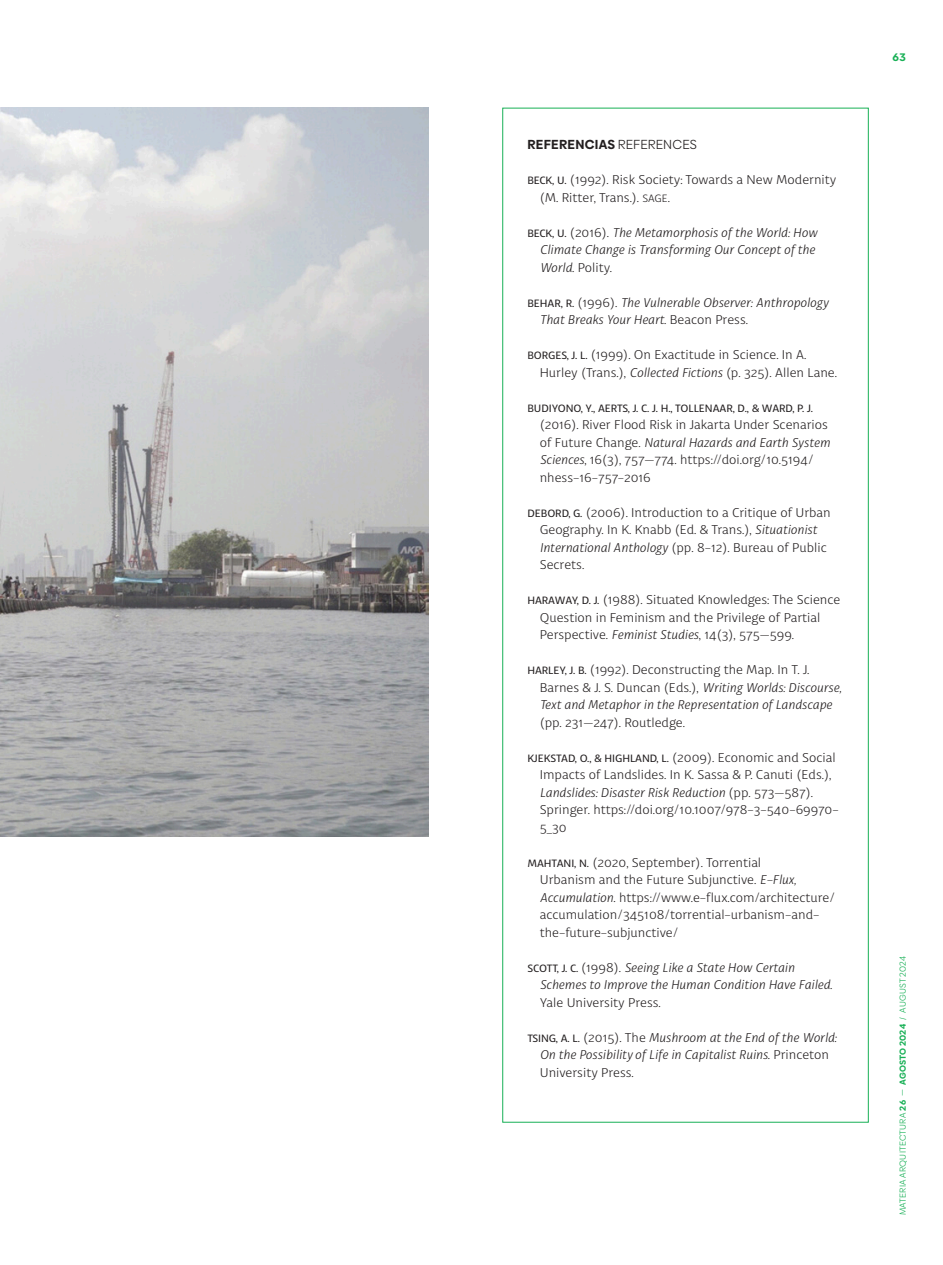
<style>
.page{position:relative;width:943px;height:1265px;background:#fff}
.page>*{position:absolute;margin:0;border:0;box-sizing:border-box;transform-origin:0 0}
.t1{font:300 13.12px/17.5px "Trust Sans";color:#231f20}
.t2{font:italic 300 13.12px/17.5px "Trust Sans";color:#231f20}
.t3{font:700 13.12px "Biennale";letter-spacing:.025em;color:#231f20}
.t4{font:10.85px "Trust Sans";letter-spacing:-.005em;color:#231f20}
.t5{font:700 10.85px "Biennale";color:#18b056}
.t6{font:8.75px "Biennale";letter-spacing:.025em;color:#18b056}
.s1{font-weight:400}
.s2{font-weight:400;font-size:10.85px}
.s3{font-size:10.85px}
.s4{font-weight:400;font-style:normal;font-size:10.85px}
.s5{font-style:normal}
.s6{font-style:italic}
.s7{font-weight:300;font-size:13.12px}
.s8{font-weight:700}
</style>
<div class="page">
<img style="left:0;top:108px;width:428px;height:728px">
<p class="t3" style="left:527px;top:136px;width:171px">REFERENCIAS <span class="s1">REFERENCES</span></p>
<p class="t1" style="left:539px;top:170px;width:298px;text-indent:-12px"><span class="s2">BECK, U.</span> (1992). Risk Society: Towards a New Modernity (M. Ritter, Trans.). <span class="s3">SAGE</span>.</p>
<p class="t2" style="left:539px;top:223px;width:279px;text-indent:-12px"><span class="s4">BECK, U.</span> <span class="s5">(2016).</span> The Metamorphosis of the World: How<br>Climate Change is Transforming Our Concept of the<br>World<span class="s5">. Polity.</span></p>
<p class="t2" style="left:539px;top:293px;width:290px;text-indent:-12px"><span class="s4">BEHAR, R.</span> <span class="s5">(1996).</span> The Vulnerable Observer: Anthropology<br>That Breaks Your Heart<span class="s5">. Beacon Press.</span></p>
<p class="t1" style="left:539px;top:345px;width:299px;text-indent:-12px"><span class="s2">BORGES, J. L.</span> (1999). On Exactitude in Science. In A.<br>Hurley (Trans.), <span class="s6">Collected Fictions</span> (p. 325). Allen Lane.</p>
<p class="t4" style="left:527px;top:400px;width:287px">BUDIYONO, Y., AERTS, J. C. J. H., TOLLENAAR, D., &amp; WARD, P. J.</p>
<p class="t1" style="left:539px;top:415px;width:292px">(2016). River Flood Risk in Jakarta Under Scenarios of Future Change. <span class="s6">Natural Hazards and Earth System Sciences</span>, 16(3), 757–774. https://doi.org/10.5194/ nhess-16-757-2016</p>
<p class="t1" style="left:539px;top:502px;width:292px;text-indent:-12px"><span class="s2">DEBORD, G.</span> (2006). Introduction to a Critique of Urban Geography. In K. Knabb (Ed. &amp; Trans.), <span class="s6">Situationist International Anthology</span> (pp. 8-12). Bureau of Public Secrets.</p>
<p class="t1" style="left:539px;top:590px;width:302px;text-indent:-12px"><span class="s2">HARAWAY, D. J.</span> (1988). Situated Knowledges: The Science<br>Question in Feminism and the Privilege of Partial<br>Perspective. <span class="s6">Feminist Studies</span>, 14(3), 575–599.</p>
<p class="t1" style="left:539px;top:660px;width:303px;text-indent:-12px"><span class="s2">HARLEY, J. B.</span> (1992). Deconstructing the Map. In T. J.<br>Barnes &amp; J. S. Duncan (Eds.), <span class="s6">Writing Worlds: Discourse, Text and Metaphor in the Representation of Landscape </span>(pp. 231–247). Routledge.</p>
<p class="t4" style="left:527px;top:750px;width:310px">KJEKSTAD, O., &amp; HIGHLAND, L. <span class="s7">(2009). Economic and Social</span></p>
<p class="t1" style="left:539px;top:765px;width:300px">Impacts of Landslides. In K. Sassa &amp; P. Canuti (Eds.), <span class="s6">Landslides: Disaster Risk Reduction</span> (pp. 573–587).<br>Springer. https://doi.org/10.1007/978-3-540-69970- 5_30</p>
<p class="t1" style="left:539px;top:852px;width:297px;text-indent:-12px"><span class="s2">MAHTANI, N.</span> (2020, September). Torrential<br>Urbanism and the Future Subjunctive. <span class="s6">E-Flux, Accumulation</span>. https://www.e-flux.com/architecture/ accumulation/345108/torrential-urbanism-and&shy;the-future-subjunctive/</p>
<p class="t2" style="left:539px;top:958px;width:294px;text-indent:-12px"><span class="s4">SCOTT, J. C.</span> <span class="s5">(1998).</span> Seeing Like a State How Certain<br>Schemes to Improve the Human Condition Have Failed<span class="s5">.<br>Yale University Press.</span></p>
<p class="t2" style="left:539px;top:1028px;width:298px;text-indent:-12px"><span class="s4">TSING, A. L.</span> <span class="s5">(2015). The</span> Mushroom at the End of the World:<br>On the Possibility of Life in Capitalist Ruins<span class="s5">. Princeton<br>University Press.</span></p>
<p class="t5" style="left:892px;top:50px;width:15px">63</p>
<p class="t6" style="left:897px;top:1215px;width:261px;rotate:-90deg">MATERIA ARQUITECTURA <span class="s8">26</span> — <span class="s8">AGOSTO 2024</span> / AUGUST 2024</p>
</div>
